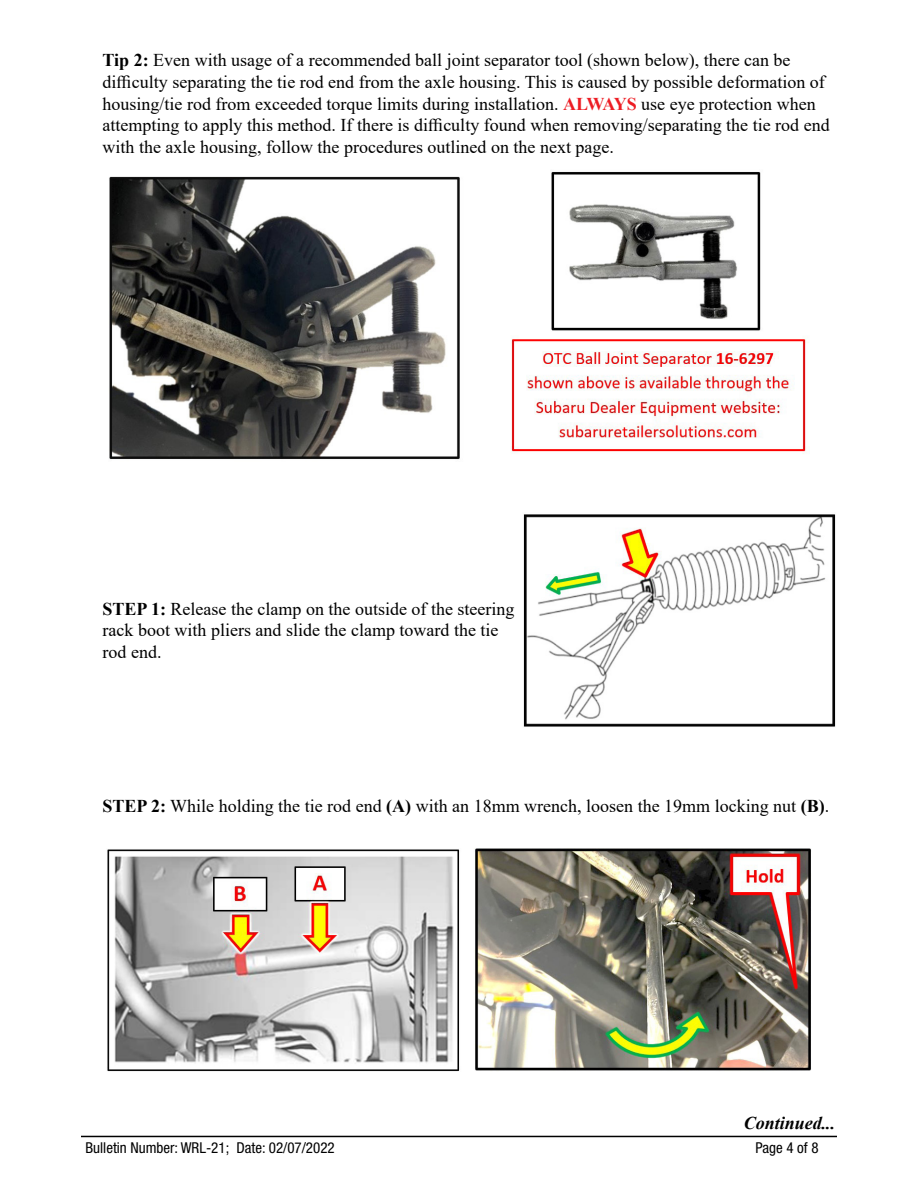
<style>
.page{position:relative;width:918px;height:1188px;background:#fff}
.page>*{position:absolute;margin:0;border:0;box-sizing:border-box;transform-origin:0 0}
.t1{font:18px/21.6px "Times New Roman";color:#000}
.t2{font:italic 700 18px "Times New Roman";color:#000}
.t3{font:condensed 15px "Helvetica Neue LT Std";color:#000}
.s1{font-weight:700}
.s2{font-weight:700;color:#ed1d24}
</style>
<div class="page">
<hr style="left:81px;top:1136px;width:756px;height:1px;background:#000">
<img style="left:109px;top:172px;width:699px;height:288px">
<img style="left:107px;top:849px;width:704px;height:223px">
<img style="left:523px;top:514px;width:313px;height:213px">
<p class="t1" style="left:103px;top:49px;width:729px"><span class="s1">Tip 2:</span> Even with usage of a recommended ball joint separator tool (shown below), there can be difficulty separating the tie rod end from the axle housing. This is caused by possible deformation of housing/tie rod from exceeded torque limits during installation. <span class="s2">ALWAYS</span> use eye protection when attempting to apply this method. If there is difficulty found when removing/separating the tie rod end with the axle housing, follow the procedures outlined on the next page.</p>
<p class="t1" style="left:103px;top:597px;width:413px"><span class="s1">STEP 1:</span> Release the clamp on the outside of the steering rack boot with pliers and slide the clamp toward the tie rod end.</p>
<p class="t1" style="left:103px;top:794px;width:728px"><span class="s1">STEP 2:</span> While holding the tie rod end <span class="s1">(A)</span> with an 18mm wrench, loosen the 19mm locking nut <span class="s1">(B)</span>.</p>
<p class="t2" style="left:744px;top:1111px;width:93px">Continued...</p>
<p class="t3" style="left:86px;top:1138px;width:251px">Bulletin Number: WRL-21; Date: 02/07/2022</p>
<p class="t3" style="left:756px;top:1138px;width:65px">Page 4 of 8</p>
</div>
